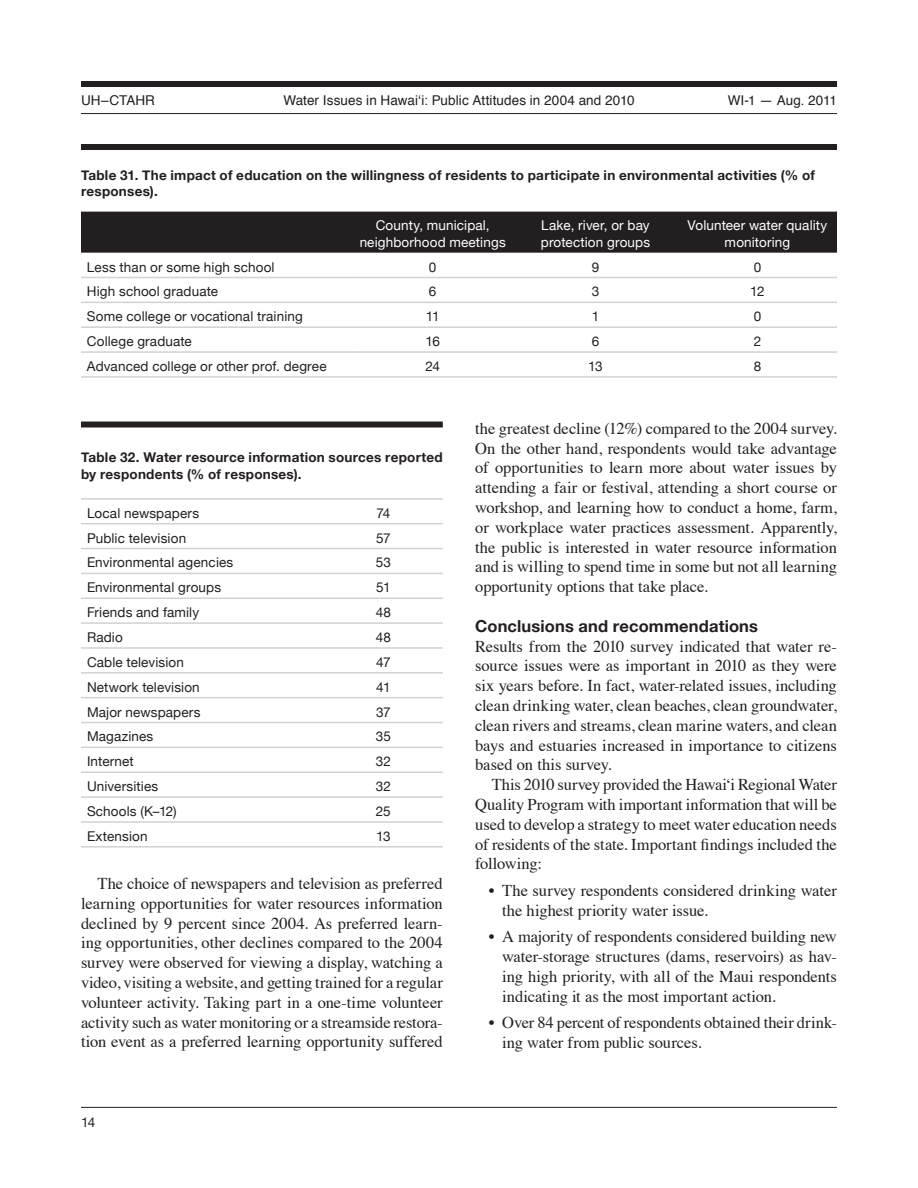
<style>
.page{position:relative;width:918px;height:1188px;background:#fff}
.page>*{position:absolute;margin:0;border:0;box-sizing:border-box;transform-origin:0 0}
.t1{font:16.5px/19.8px "Times";letter-spacing:-.005em;color:#231f20;text-align:justify}
.t2{font:700 16.5px "Helvetica Neue";letter-spacing:.01em;color:#231f20}
.t3{font:13.5px "Helvetica Neue";letter-spacing:.01em;color:#231f20}
.t4{font:700 13.5px/16.2px "Helvetica Neue";letter-spacing:.02em;color:#231f20}
.t5{font:13.5px/16.2px "Helvetica Neue";letter-spacing:.01em;color:#fff;text-align:center}
.t6{font:13.5px "Helvetica";letter-spacing:.005em;color:#231f20}
</style>
<div class="page">
<div style="left:81px;top:81px;width:756px;height:6px;background:#231f20"></div>
<hr style="left:81px;top:113px;width:756px;height:1px;background:#231f20">
<hr style="left:81px;top:1107px;width:756px;height:1px;background:#231f20">
<div style="left:81px;top:212px;width:756px;height:41px;background:#231f20"></div>
<hr style="left:81px;top:277px;width:271px;height:1px;background:#d1d2d4">
<hr style="left:352px;top:277px;width:161px;height:1px;background:#d1d2d4">
<hr style="left:513px;top:277px;width:165px;height:1px;background:#d1d2d4">
<hr style="left:678px;top:277px;width:159px;height:1px;background:#d1d2d4">
<hr style="left:81px;top:302px;width:271px;height:1px;background:#d1d2d4">
<hr style="left:352px;top:302px;width:161px;height:1px;background:#d1d2d4">
<hr style="left:513px;top:302px;width:165px;height:1px;background:#d1d2d4">
<hr style="left:678px;top:302px;width:159px;height:1px;background:#d1d2d4">
<hr style="left:81px;top:326px;width:271px;height:2px;background:#d1d2d4">
<hr style="left:352px;top:326px;width:161px;height:2px;background:#d1d2d4">
<hr style="left:513px;top:326px;width:165px;height:2px;background:#d1d2d4">
<hr style="left:678px;top:326px;width:159px;height:2px;background:#d1d2d4">
<hr style="left:81px;top:351px;width:271px;height:2px;background:#d1d2d4">
<hr style="left:352px;top:351px;width:161px;height:2px;background:#d1d2d4">
<hr style="left:513px;top:351px;width:165px;height:2px;background:#d1d2d4">
<hr style="left:678px;top:351px;width:159px;height:2px;background:#d1d2d4">
<hr style="left:81px;top:376px;width:271px;height:2px;background:#d1d2d4">
<hr style="left:352px;top:376px;width:161px;height:2px;background:#d1d2d4">
<hr style="left:513px;top:376px;width:165px;height:2px;background:#d1d2d4">
<hr style="left:678px;top:376px;width:159px;height:2px;background:#d1d2d4">
<div style="left:81px;top:144px;width:756px;height:6px;background:#231f20"></div>
<hr style="left:81px;top:498px;width:243px;height:2px;background:#d1d2d4">
<hr style="left:324px;top:498px;width:119px;height:2px;background:#d1d2d4">
<hr style="left:81px;top:523px;width:243px;height:1px;background:#d1d2d4">
<hr style="left:324px;top:523px;width:119px;height:1px;background:#d1d2d4">
<hr style="left:81px;top:548px;width:243px;height:1px;background:#d1d2d4">
<hr style="left:324px;top:548px;width:119px;height:1px;background:#d1d2d4">
<hr style="left:81px;top:573px;width:243px;height:1px;background:#d1d2d4">
<hr style="left:324px;top:573px;width:119px;height:1px;background:#d1d2d4">
<hr style="left:81px;top:598px;width:243px;height:1px;background:#d1d2d4">
<hr style="left:324px;top:598px;width:119px;height:1px;background:#d1d2d4">
<hr style="left:81px;top:622px;width:243px;height:2px;background:#d1d2d4">
<hr style="left:324px;top:622px;width:119px;height:2px;background:#d1d2d4">
<hr style="left:81px;top:647px;width:243px;height:2px;background:#d1d2d4">
<hr style="left:324px;top:647px;width:119px;height:2px;background:#d1d2d4">
<hr style="left:81px;top:672px;width:243px;height:2px;background:#d1d2d4">
<hr style="left:324px;top:672px;width:119px;height:2px;background:#d1d2d4">
<hr style="left:81px;top:697px;width:243px;height:1px;background:#d1d2d4">
<hr style="left:324px;top:697px;width:119px;height:1px;background:#d1d2d4">
<hr style="left:81px;top:722px;width:243px;height:1px;background:#d1d2d4">
<hr style="left:324px;top:722px;width:119px;height:1px;background:#d1d2d4">
<hr style="left:81px;top:747px;width:243px;height:1px;background:#d1d2d4">
<hr style="left:324px;top:747px;width:119px;height:1px;background:#d1d2d4">
<hr style="left:81px;top:771px;width:243px;height:2px;background:#d1d2d4">
<hr style="left:324px;top:771px;width:119px;height:2px;background:#d1d2d4">
<hr style="left:81px;top:796px;width:243px;height:2px;background:#d1d2d4">
<hr style="left:324px;top:796px;width:119px;height:2px;background:#d1d2d4">
<hr style="left:81px;top:821px;width:243px;height:2px;background:#d1d2d4">
<hr style="left:324px;top:821px;width:119px;height:2px;background:#d1d2d4">
<hr style="left:81px;top:846px;width:243px;height:2px;background:#d1d2d4">
<hr style="left:324px;top:846px;width:119px;height:2px;background:#d1d2d4">
<div style="left:81px;top:422px;width:362px;height:6px;background:#231f20"></div>
<p class="t6" style="left:81px;top:90px;width:76px">UH–CTAHR</p>
<p class="t6" style="left:283px;top:90px;width:353px">Water Issues in Hawai‘i: Public Attitudes in 2004 and 2010</p>
<p class="t6" style="left:728px;top:90px;width:111px">WI-1 — Aug. 2011</p>
<p class="t4" style="left:81px;top:167px;width:735px">Table 31. The impact of education on the willingness of residents to participate in environmental activities (% of responses).</p>
<p class="t5" style="left:360px;top:217px;width:148px">County, municipal, neighborhood meetings</p>
<p class="t5" style="left:541px;top:217px;width:111px;text-align:left">Lake, river, or bay protection groups</p>
<p class="t5" style="left:688px;top:217px;width:141px">Volunteer water quality monitoring</p>
<p class="t3" style="left:87px;top:259px;width:189px">Less than or some high school</p>
<p class="t3" style="left:429px;top:259px;width:9px">0</p>
<p class="t3" style="left:592px;top:259px;width:9px">9</p>
<p class="t3" style="left:754px;top:259px;width:9px">0</p>
<p class="t3" style="left:87px;top:284px;width:133px">High school graduate</p>
<p class="t3" style="left:429px;top:284px;width:9px">6</p>
<p class="t3" style="left:592px;top:284px;width:9px">3</p>
<p class="t3" style="left:750px;top:284px;width:16px">12</p>
<p class="t3" style="left:87px;top:308px;width:217px">Some college or vocational training</p>
<p class="t3" style="left:426px;top:308px;width:15px">11</p>
<p class="t3" style="left:592px;top:308px;width:9px">1</p>
<p class="t3" style="left:754px;top:308px;width:9px">0</p>
<p class="t3" style="left:87px;top:333px;width:106px">College graduate</p>
<p class="t3" style="left:425px;top:333px;width:16px">16</p>
<p class="t3" style="left:592px;top:333px;width:9px">6</p>
<p class="t3" style="left:754px;top:333px;width:9px">2</p>
<p class="t3" style="left:87px;top:358px;width:241px">Advanced college or other prof. degree</p>
<p class="t3" style="left:425px;top:358px;width:16px">24</p>
<p class="t3" style="left:588px;top:358px;width:16px">13</p>
<p class="t3" style="left:754px;top:358px;width:9px">8</p>
<p class="t4" style="left:81px;top:449px;width:363px">Table 32. Water resource information sources reported by respondents (% of responses).</p>
<p class="t3" style="left:87px;top:505px;width:114px">Local newspapers</p>
<p class="t3" style="left:376px;top:505px;width:15px">74</p>
<p class="t3" style="left:87px;top:530px;width:101px">Public television</p>
<p class="t3" style="left:376px;top:530px;width:16px">57</p>
<p class="t3" style="left:87px;top:555px;width:148px">Environmental agencies</p>
<p class="t3" style="left:376px;top:555px;width:17px">53</p>
<p class="t3" style="left:87px;top:579px;width:136px">Environmental groups</p>
<p class="t3" style="left:376px;top:579px;width:16px">51</p>
<p class="t3" style="left:87px;top:604px;width:114px">Friends and family</p>
<p class="t3" style="left:376px;top:604px;width:17px">48</p>
<p class="t3" style="left:87px;top:629px;width:37px">Radio</p>
<p class="t3" style="left:376px;top:629px;width:17px">48</p>
<p class="t3" style="left:87px;top:654px;width:98px">Cable television</p>
<p class="t3" style="left:376px;top:654px;width:16px">47</p>
<p class="t3" style="left:87px;top:679px;width:114px">Network television</p>
<p class="t3" style="left:376px;top:679px;width:16px">41</p>
<p class="t3" style="left:87px;top:704px;width:115px">Major newspapers</p>
<p class="t3" style="left:376px;top:704px;width:16px">37</p>
<p class="t3" style="left:87px;top:729px;width:68px">Magazines</p>
<p class="t3" style="left:376px;top:729px;width:17px">35</p>
<p class="t3" style="left:87px;top:753px;width:48px">Internet</p>
<p class="t3" style="left:376px;top:753px;width:17px">32</p>
<p class="t3" style="left:87px;top:778px;width:73px">Universities</p>
<p class="t3" style="left:376px;top:778px;width:17px">32</p>
<p class="t3" style="left:87px;top:803px;width:91px">Schools (K–12)</p>
<p class="t3" style="left:376px;top:803px;width:16px">25</p>
<p class="t3" style="left:87px;top:828px;width:62px">Extension</p>
<p class="t3" style="left:376px;top:828px;width:16px">13</p>
<p class="t1" style="left:81px;top:872px;width:363px;text-indent:16px">The choice of newspapers and television as preferred learning opportunities for water resources information declined by 9 percent since 2004. As preferred learn&shy;ing opportunities, other declines compared to the 2004 survey were observed for viewing a display, watching a video, visiting a website, and getting trained for a regular volunteer activity. Taking part in a one-time volunteer activity such as water monitoring or a streamside restora&shy;tion event as a preferred learning opportunity suffered</p>
<p class="t3" style="left:81px;top:1114px;width:16px">14</p>
<p class="t1" style="left:475px;top:417px;width:363px">the greatest decline (12%) compared to the 2004 survey.<br>On the other hand, respondents would take advantage of opportunities to learn more about water issues by attending a fair or festival, attending a short course or workshop, and learning how to conduct a home, farm, or workplace water practices assessment. Apparently, the public is interested in water resource information and is willing to spend time in some but not all learning opportunity options that take place.</p>
<p class="t2" style="left:475px;top:616px;width:284px">Conclusions and recommendations</p>
<p class="t1" style="left:475px;top:635px;width:363px">Results from the 2010 survey indicated that water re&shy;source issues were as important in 2010 as they were six years before. In fact, water-related issues, including clean drinking water, clean beaches, clean groundwater, clean rivers and streams, clean marine waters, and clean bays and estuaries increased in importance to citizens based on this survey.</p>
<p class="t1" style="left:475px;top:773px;width:363px;text-indent:16px">This 2010 survey provided the Hawai‘i Regional Water Quality Program with important information that will be used to develop a strategy to meet water education needs of residents of the state. Important findings included the following:</p>
<p class="t1" style="left:502px;top:879px;width:336px;text-indent:-13px">• The survey respondents considered drinking water the highest priority water issue.</p>
<p class="t1" style="left:502px;top:926px;width:336px;text-indent:-13px">• A majority of respondents considered building new water-storage structures (dams, reservoirs) as hav&shy;ing high priority, with all of the Maui respondents indicating it as the most important action.</p>
<p class="t1" style="left:502px;top:1011px;width:336px;text-indent:-13px">• Over 84 percent of respondents obtained their drink&shy;ing water from public sources.</p>
</div>
